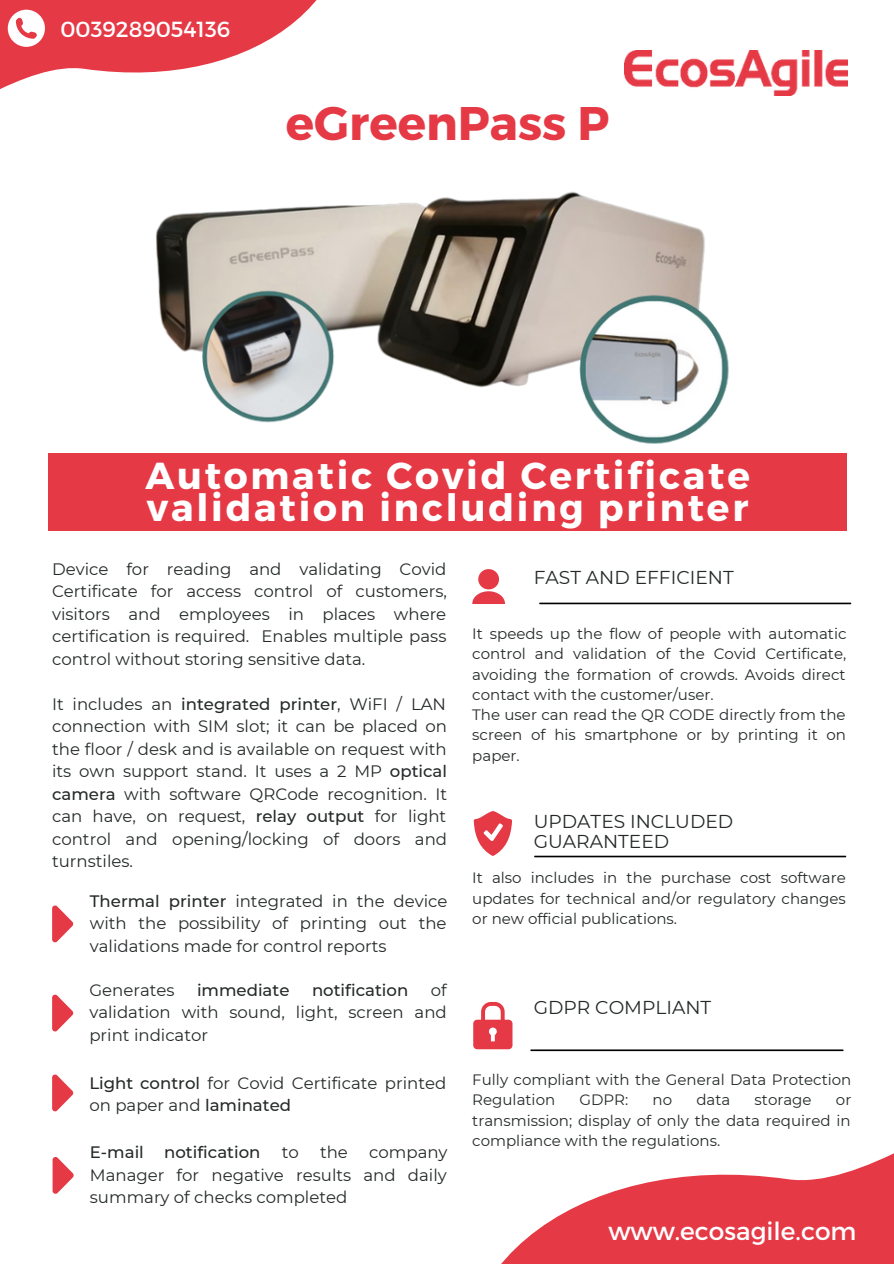
<style>
.page{position:relative;width:894px;height:1264px;background:#fff}
.page>*{position:absolute;margin:0;border:0;box-sizing:border-box;transform-origin:0 0}
.t1{font:700 47.1px "Montserrat";color:#e63946}
.t2{font:700 37.5px/32.7px "Montserrat";letter-spacing:.075em;color:#fff}
.t3{font:24.75px "Montserrat";color:#fff}
.t4{font:21.75px "Montserrat";color:#fff}
.t5{font:18.6px/20.1px "Montserrat";color:#252929}
.t6{font:16.5px/22.5px "Montserrat";color:#252929;text-align:justify}
.t7{font:500 16.5px "Montserrat";color:#252929}
.t8{font:15px/20.2px "Montserrat";color:#252929;text-align:justify}
.s1{font-weight:500}
</style>
<div class="page">
<svg style="left:502px;top:1153px;width:391px;height:110px;fill:#e63946"></svg>
<svg style="left:472px;top:591px;width:33px;height:13px"></svg>
<div style="left:478px;top:569px;width:21px;height:20px;background:#e63946;border-radius:50%"></div>
<svg style="left:473px;top:811px;width:39px;height:44px"></svg>
<img style="left:624px;top:50px;width:222px;height:45px">
<svg style="left:0;top:0;width:317px;height:89px;fill:#e63946"></svg>
<div style="left:48px;top:453px;width:798px;height:78px;background:#e63946"></div>
<hr style="left:539px;top:602px;width:311px;height:2px;background:#000">
<hr style="left:534px;top:855px;width:311px;height:2px;background:#000">
<hr style="left:530px;top:1049px;width:312px;height:1px;background:#000">
<svg style="left:52px;top:905px;width:21px;height:37px"></svg>
<svg style="left:473px;top:1001px;width:39px;height:48px"></svg>
<img style="left:155px;top:191px;width:574px;height:253px">
<svg style="left:52px;top:994px;width:21px;height:37px"></svg>
<svg style="left:52px;top:1074px;width:21px;height:37px"></svg>
<svg style="left:53px;top:1157px;width:21px;height:36px"></svg>
<svg style="left:8px;top:10px;width:37px;height:37px"></svg>
<p class="t4" style="left:60px;top:15px;width:171px">0039289054136</p>
<p class="t1" style="left:286px;top:93px;width:325px">eGreenPass P</p>
<p class="t2" style="left:145px;top:457px;width:606px">Automatic Covid Certificate validation including printer</p>
<p class="t6" style="left:52px;top:557px;width:396px">Device for reading and validating Covid Certificate for access control of customers, visitors and employees in places where certification is required. Enables multiple pass control without storing sensitive data.</p>
<p class="t6" style="left:52px;top:692px;width:396px">It includes an <span class="s1">integrated printer</span>, WiFI / LAN connection with SIM slot; it can be placed on the floor / desk and is available on request with its own support stand. It uses a 2 MP <span class="s1">optical camera</span> with software QRCode recognition. It can have, on request, <span class="s1">relay output</span> for light control and opening/locking of doors and turnstiles.</p>
<p class="t6" style="left:90px;top:889px;width:359px"><span class="s1">Thermal printer</span> integrated in the device with the possibility of printing out the validations made for control reports</p>
<p class="t6" style="left:89px;top:978px;width:87px">Generates</p>
<p class="t7" style="left:197px;top:979px;width:94px">immediate</p>
<p class="t7" style="left:312px;top:979px;width:98px">notification</p>
<p class="t6" style="left:89px;top:978px;width:359px;text-indent:341px">of validation with sound, light, screen and print indicator</p>
<p class="t6" style="left:89px;top:1071px;width:358px"><span class="s1">Light control</span> for Covid Certificate printed on paper and <span class="s1">laminated</span></p>
<p class="t7" style="left:90px;top:1142px;width:172px">E-mail notification</p>
<p class="t6" style="left:281px;top:1140px;width:19px">to</p>
<p class="t6" style="left:320px;top:1140px;width:29px">the</p>
<p class="t6" style="left:90px;top:1140px;width:359px;text-indent:279px">company Manager for negative results and daily summary of checks completed</p>
<p class="t5" style="left:533px;top:567px;width:201px">FAST AND EFFICIENT</p>
<p class="t8" style="left:472px;top:623px;width:375px">It speeds up the flow of people with automatic control and validation of the Covid Certificate, avoiding the formation of crowds. Avoids direct contact with the customer/user.</p>
<p class="t8" style="left:472px;top:704px;width:375px">The user can read the QR CODE directly from the screen of his smartphone or by printing it on paper.</p>
<p class="t5" style="left:533px;top:811px;width:201px">UPDATES INCLUDED<br>GUARANTEED</p>
<p class="t8" style="left:472px;top:868px;width:375px">It also includes in the purchase cost software updates for technical and/or regulatory changes or new official publications.</p>
<p class="t5" style="left:533px;top:997px;width:179px">GDPR COMPLIANT</p>
<p class="t8" style="left:472px;top:1069px;width:380px">Fully compliant with the General Data Protection<br>Regulation</p>
<p class="t8" style="left:579px;top:1089px;width:50px">GDPR:</p>
<p class="t8" style="left:652px;top:1089px;width:21px">no</p>
<p class="t8" style="left:696px;top:1089px;width:35px">data</p>
<p class="t8" style="left:754px;top:1089px;width:59px">storage</p>
<p class="t8" style="left:472px;top:1089px;width:380px;text-indent:363px">or transmission; display of only the data required in compliance with the regulations.</p>
<p class="t3" style="left:608px;top:1214px;width:249px">www.ecosagile.com</p>
</div>
